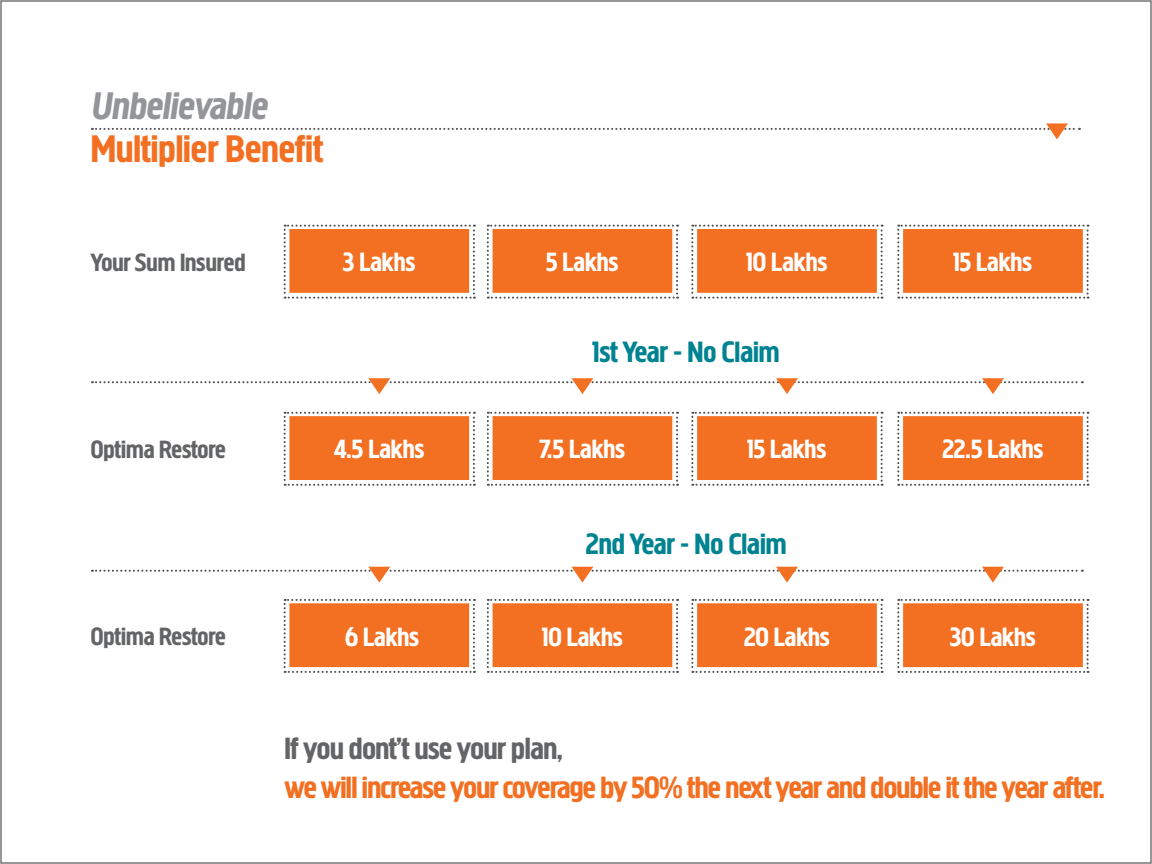
<style>
.page{position:relative;width:1152px;height:864px;background:#fff}
.page>*{position:absolute;margin:0;border:0;box-sizing:border-box;transform-origin:0 0}
.t1{font:40px "Megaphone";color:#f36f21}
.t2{font:italic 40px "Megaphone";color:#939598}
.t3{font:32px "Megaphone";letter-spacing:-.02em;color:#f36f21}
.t4{font:32px "Megaphone";letter-spacing:-.01em;color:#636466}
.t5{font:30.6px "Megaphone";color:#008391}
.t6{font:27.6px "Megaphone";color:#fff}
.t7{font:26px "Megaphone";color:#636466}
</style>
<div class="page">
<svg style="left:92px;top:123px;width:988px;height:16px"></svg>
<svg style="left:92px;top:378px;width:991px;height:16px"></svg>
<svg style="left:92px;top:567px;width:991px;height:16px"></svg>
<svg style="left:284px;top:599px;width:191px;height:74px;background:#f08545"></svg>
<svg style="left:487px;top:599px;width:191px;height:74px;background:#f08545"></svg>
<svg style="left:691px;top:599px;width:192px;height:74px;background:#f18647"></svg>
<svg style="left:897px;top:599px;width:192px;height:74px;background:#f08647"></svg>
<svg style="left:284px;top:412px;width:191px;height:74px;background:#f08546"></svg>
<svg style="left:487px;top:412px;width:191px;height:74px;background:#f08546"></svg>
<svg style="left:691px;top:412px;width:192px;height:74px;background:#f18647"></svg>
<svg style="left:897px;top:412px;width:192px;height:74px;background:#f18647"></svg>
<svg style="left:284px;top:225px;width:191px;height:74px;background:#f08546"></svg>
<svg style="left:487px;top:225px;width:191px;height:74px;background:#f08546"></svg>
<svg style="left:691px;top:225px;width:192px;height:74px;background:#f18647"></svg>
<svg style="left:897px;top:225px;width:192px;height:74px;background:#f18647"></svg>
<h1 class="t2" style="left:91px;top:82px;width:177px">Unbelievable</h1>
<h1 class="t1" style="left:91px;top:125px;width:234px">Multiplier Benefit</h1>
<p class="t7" style="left:91px;top:246px;width:156px">Your Sum Insured</p>
<p class="t6" style="left:343px;top:245px;width:74px">3 Lakhs</p>
<p class="t6" style="left:546px;top:245px;width:74px">5 Lakhs</p>
<p class="t6" style="left:747px;top:245px;width:82px">10 Lakhs</p>
<p class="t6" style="left:954px;top:245px;width:80px">15 Lakhs</p>
<p class="t5" style="left:593px;top:333px;width:188px">1st Year - No Claim</p>
<p class="t7" style="left:91px;top:434px;width:136px">Optima Restore</p>
<p class="t6" style="left:334px;top:433px;width:92px">4.5 Lakhs</p>
<p class="t6" style="left:540px;top:433px;width:87px">7.5 Lakhs</p>
<p class="t6" style="left:748px;top:433px;width:80px">15 Lakhs</p>
<p class="t6" style="left:942px;top:433px;width:103px">22.5 Lakhs</p>
<p class="t5" style="left:586px;top:525px;width:202px">2nd Year - No Claim</p>
<p class="t7" style="left:91px;top:621px;width:136px">Optima Restore</p>
<p class="t6" style="left:345px;top:620px;width:76px">6 Lakhs</p>
<p class="t6" style="left:542px;top:620px;width:82px">10 Lakhs</p>
<p class="t6" style="left:744px;top:620px;width:87px">20 Lakhs</p>
<p class="t6" style="left:950px;top:620px;width:87px">30 Lakhs</p>
<p class="t4" style="left:285px;top:729px;width:280px">If you dont’t use your plan,</p>
<p class="t3" style="left:285px;top:768px;width:822px">we will increase your coverage by 50% the next year and double it the year after.</p>
</div>
